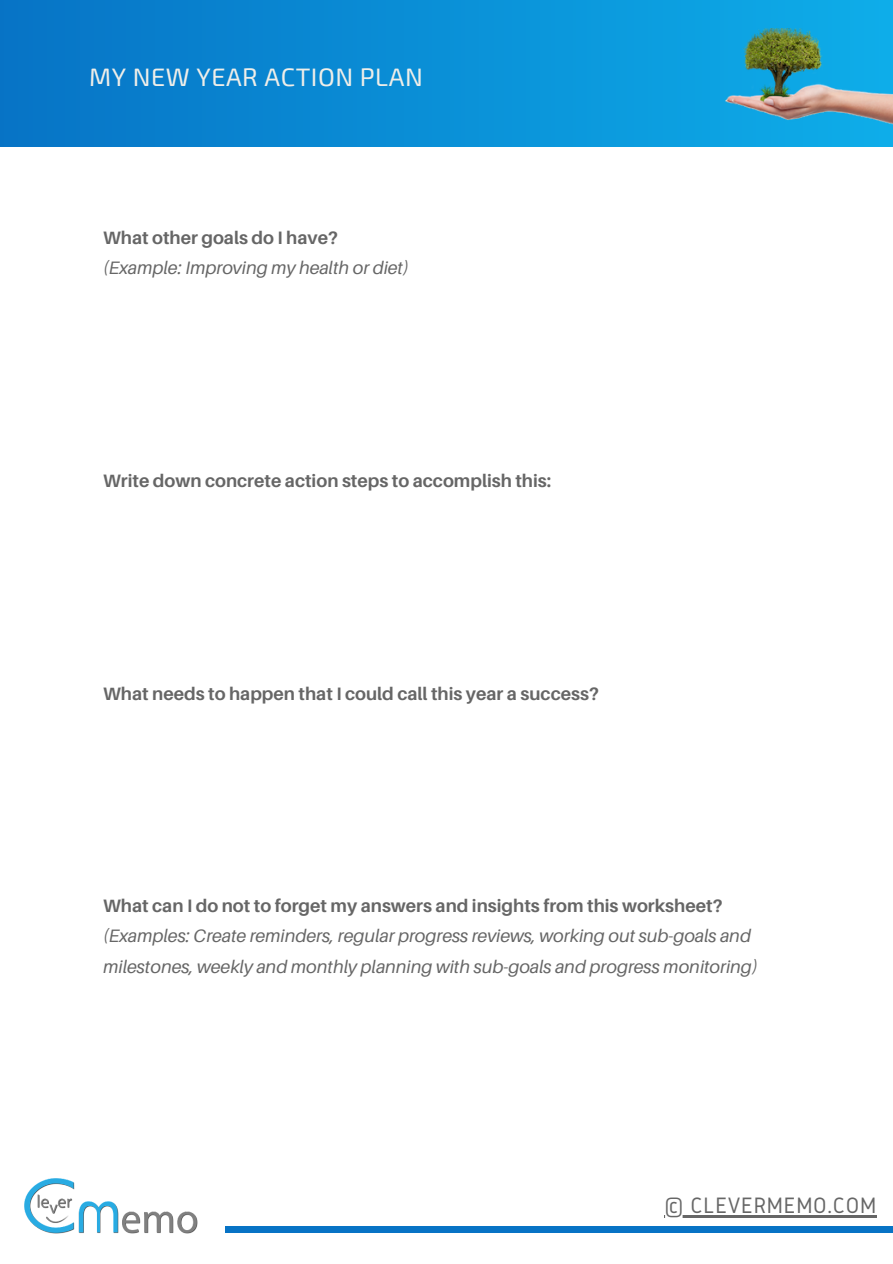
<style>
.page{position:relative;width:893px;height:1264px;background:#fff}
.page>*{position:absolute;margin:0;border:0;box-sizing:border-box;transform-origin:0 0}
.t1{font:25.2px "Exo 2";letter-spacing:.02em;color:#efeee9}
.t2{font:23.1px "Gidole";letter-spacing:.03em;color:#666}
.t3{font:700 18px "Aileron";color:#666}
.t4{font:italic 18px/30.3px "Aileron";color:#666}
</style>
<div class="page">
<div style="left:225px;top:1226px;width:667px;height:7px;background:#0773c5"></div>
<img style="left:24px;top:1178px;width:174px;height:55px">
<hr style="left:664px;top:1215px;width:212px;height:2px;background:#666">
<div style="left:0;top:0;width:892px;height:146px;background:linear-gradient(to right,#0773c5,#0eade9)"></div>
<img style="left:725px;top:28px;width:167px;height:97px">
<h1 class="t1" style="left:89px;top:61px;width:335px">MY NEW YEAR ACTION PLAN</h1>
<p class="t3" style="left:103px;top:227px;width:236px">What other goals do I have?</p>
<p class="t4" style="left:103px;top:253px;width:307px">(Example: Improving my health or diet)</p>
<p class="t3" style="left:103px;top:469px;width:449px">Write down concrete action steps to accomplish this:</p>
<p class="t3" style="left:103px;top:682px;width:497px">What needs to happen that I could call this year a success?</p>
<p class="t3" style="left:103px;top:894px;width:621px">What can I do not to forget my answers and insights from this worksheet?</p>
<p class="t4" style="left:103px;top:920px;width:656px">(Examples: Create reminders, regular progress reviews, working out sub-goals and milestones, weekly and monthly planning with sub-goals and progress monitoring)</p>
<p class="t2" style="left:664px;top:1192px;width:213px">© CLEVERMEMO.COM</p>
</div>
